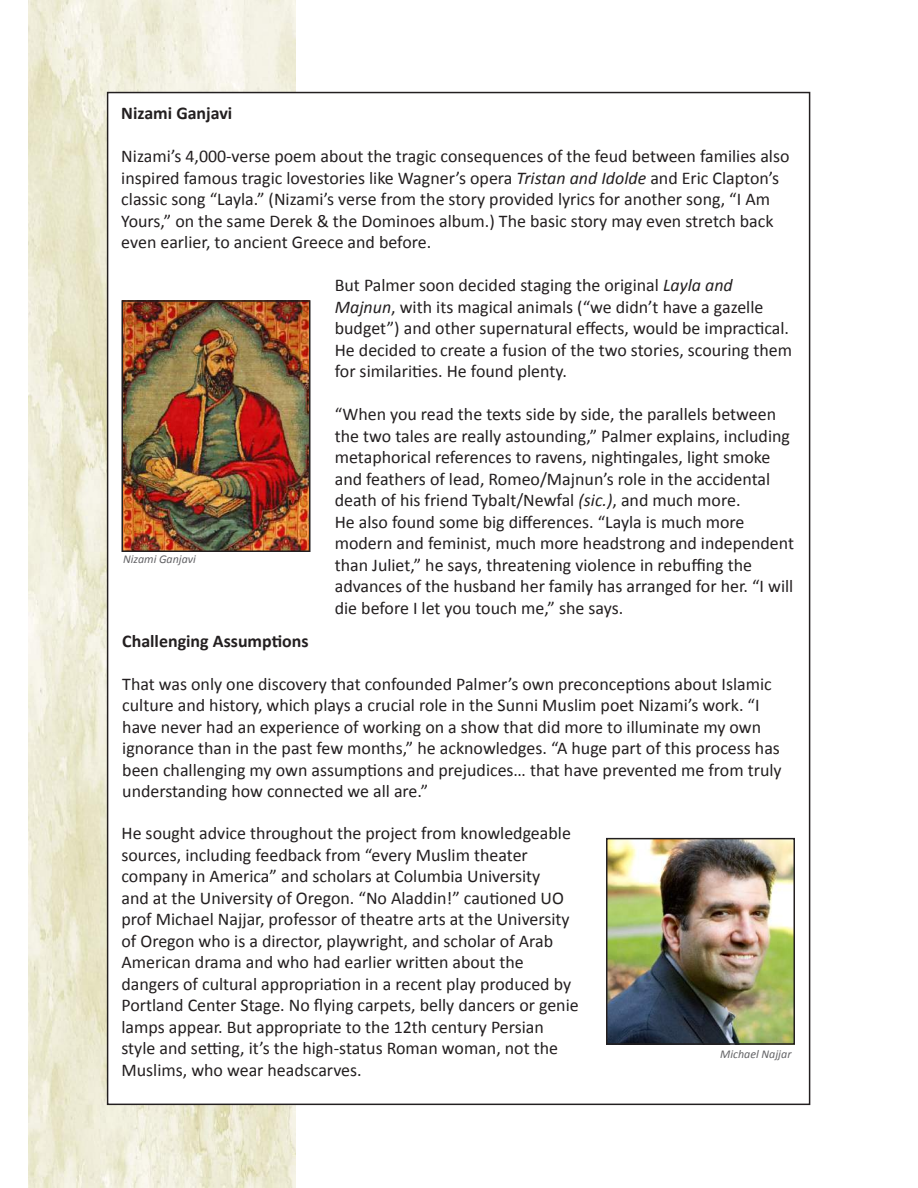
<style>
.page{position:relative;width:918px;height:1188px;background:#fff}
.page>*{position:absolute;margin:0;border:0;box-sizing:border-box;transform-origin:0 0}
.t1{font:18px/21.5px "Calibri";color:#231f20}
.t2{font:700 18px "Calibri";color:#231f20}
.t3{font:italic 12px "Calibri";color:#636366}
.s1{font-style:italic}
</style>
<div class="page">
<img style="left:28px;top:0;width:268px;height:1188px">
<div style="left:108px;top:93px;width:702px;height:1011px;background:#fff"></div>
<img style="left:124px;top:302px;width:184px;height:248px">
<div style="left:122px;top:300px;width:188px;height:252px;border:1px solid #231f20"></div>
<img style="left:608px;top:840px;width:185px;height:203px">
<div style="left:606px;top:838px;width:189px;height:207px;border:1px solid #231f20"></div>
<p class="t2" style="left:121px;top:102px;width:113px">Nizami Ganjavi</p>
<p class="t1" style="left:121px;top:146px;width:670px">Nizami’s 4,000-verse poem about the tragic consequences of the feud between families also inspired famous tragic lovestories like Wagner’s opera <span class="s1">Tristan and Idolde</span> and Eric Clapton’s classic song “Layla.” (Nizami’s verse from the story provided lyrics for another song, “I Am Yours,” on the same Derek &amp; the Dominoes album.) The basic story may even stretch back even earlier, to ancient Greece and before.</p>
<p class="t1" style="left:335px;top:275px;width:459px">But Palmer soon decided staging the original <span class="s1">Layla and Majnun</span>, with its magical animals (“we didn’t have a gazelle budget”) and other supernatural effects, would be impractical.<br>He decided to create a fusion of the two stories, scouring them for similarities. He found plenty.</p>
<p class="t1" style="left:335px;top:404px;width:461px">“When you read the texts side by side, the parallels between the two tales are really astounding,” Palmer explains, including metaphorical references to ravens, nightingales, light smoke and feathers of lead, Romeo/Majnun’s role in the accidental death of his friend Tybalt/Newfal <span class="s1">(sic.)</span>, and much more.<br>He also found some big differences. “Layla is much more modern and feminist, much more headstrong and independent than Juliet,” he says, threatening violence in rebuffing the advances of the husband her family has arranged for her. “I will die before I let you touch me,” she says.</p>
<p class="t2" style="left:122px;top:629px;width:188px">Challenging Assumptions</p>
<p class="t1" style="left:122px;top:673px;width:661px">That was only one discovery that confounded Palmer’s own preconceptions about Islamic culture and history, which plays a crucial role in the Sunni Muslim poet Nizami’s work. “I have never had an experience of working on a show that did more to illuminate my own ignorance than in the past few months,” he acknowledges. “A huge part of this process has been challenging my own assumptions and prejudices… that have prevented me from truly understanding how connected we all are.”</p>
<p class="t1" style="left:122px;top:822px;width:459px">He sought advice throughout the project from knowledgeable sources, including feedback from “every Muslim theater company in America” and scholars at Columbia University<br>and at the University of Oregon. “No Aladdin!” cautioned UO prof Michael Najjar, professor of theatre arts at the University of Oregon who is a director, playwright, and scholar of Arab American drama and who had earlier written about the dangers of cultural appropriation in a recent play produced by Portland Center Stage. No flying carpets, belly dancers or genie lamps appear. But appropriate to the 12th century Persian style and setting, it’s the high-status Roman woman, not the Muslims, who wear headscarves.</p>
<p class="t3" style="left:123px;top:551px;width:74px">Nizami Ganjavi</p>
<p class="t3" style="left:720px;top:1046px;width:73px">Michael Najjar</p>
</div>
